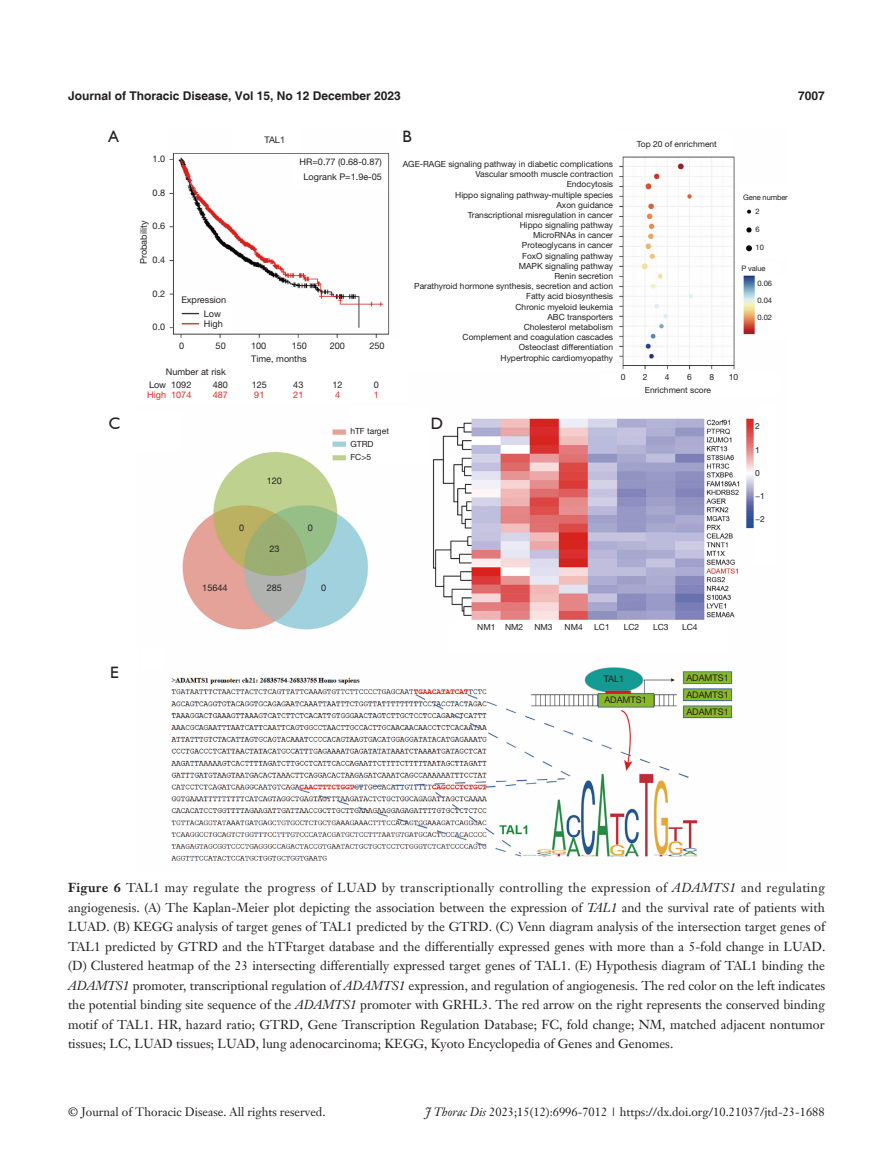
<style>
.page{position:relative;width:893px;height:1170px;background:#fff}
.page>*{position:absolute;margin:0;border:0;box-sizing:border-box;transform-origin:0 0}
.Cite{font:16.5px "Humanist 521 BT";color:#231f20}
.四级标题粗斜_上下不空行{font:12.75px/19.5px "Janson Text LT";color:#231f20;text-align:justify}
.t1{font:12px "Janson Text LT";color:#231f20}
.t2{font:700 12px "Helvetica";color:#231f20}
.二级标题下沉{font:9.15px "Helvetica Neue LT Pro";color:#231f20}
.二级标题下沉-2{font:9.15px "Helvetica Neue LT Pro";color:#d92d29}
.二级标题下沉-3{font:8.4px/10.2px "Helvetica Neue LT Pro";color:#231f20;text-align:right}
.二级标题下沉-4{font:7.5px "Helvetica Neue LT Pro";letter-spacing:-.02em;color:#231f20}
.s1{font-weight:700}
.s2{font-style:italic}
</style>
<div class="page">
<img style="left:169px;top:153px;width:586px;height:708px">
<svg style="left:182px;top:313px;width:17px;height:1px"></svg>
<svg style="left:182px;top:323px;width:17px;height:1px"></svg>
<div style="left:428px;top:415px;width:17px;height:17px;background:#fff"></div>
<p class="t2" style="left:68px;top:88px;width:334px">Journal of Thoracic Disease, Vol 15, No 12 December 2023</p>
<p class="t2" style="left:798px;top:88px;width:28px">7007</p>
<p class="Cite" style="left:109px;top:126px;width:12px">A</p>
<p class="Cite" style="left:402px;top:126px;width:11px">B</p>
<p class="二级标题下沉" style="left:265px;top:134px;width:22px">TAL1</p>
<p class="二级标题下沉" style="left:153px;top:153px;width:14px">1.0</p>
<p class="二级标题下沉" style="left:153px;top:187px;width:14px">0.8</p>
<p class="二级标题下沉" style="left:153px;top:220px;width:14px">0.6</p>
<p class="二级标题下沉" style="left:153px;top:254px;width:14px">0.4</p>
<p class="二级标题下沉" style="left:153px;top:288px;width:14px">0.2</p>
<p class="二级标题下沉" style="left:153px;top:321px;width:14px">0.0</p>
<p class="二级标题下沉" style="left:138px;top:264px;width:45px;rotate:-90deg">Probability</p>
<p class="二级标题下沉" style="left:181px;top:294px;width:46px">Expression</p>
<p class="二级标题下沉" style="left:204px;top:308px;width:19px">Low</p>
<p class="二级标题下沉" style="left:204px;top:318px;width:20px">High</p>
<p class="二级标题下沉" style="left:300px;top:156px;width:84px">HR=0.77 (0.68-0.87)</p>
<p class="二级标题下沉" style="left:304px;top:171px;width:80px">Logrank P=1.9e-05</p>
<p class="二级标题下沉" style="left:179px;top:340px;width:7px">0</p>
<p class="二级标题下沉" style="left:216px;top:340px;width:12px">50</p>
<p class="二级标题下沉" style="left:251px;top:340px;width:17px">100</p>
<p class="二级标题下沉" style="left:292px;top:340px;width:17px">150</p>
<p class="二级标题下沉" style="left:330px;top:340px;width:17px">200</p>
<p class="二级标题下沉" style="left:369px;top:340px;width:17px">250</p>
<p class="二级标题下沉" style="left:251px;top:353px;width:57px">Time, months</p>
<p class="二级标题下沉" style="left:166px;top:366px;width:61px">Number at risk</p>
<p class="二级标题下沉" style="left:149px;top:378px;width:19px">Low</p>
<p class="二级标题下沉-2" style="left:147px;top:389px;width:20px">High</p>
<p class="二级标题下沉" style="left:171px;top:378px;width:22px">1092</p>
<p class="二级标题下沉-2" style="left:171px;top:389px;width:22px">1074</p>
<p class="二级标题下沉" style="left:213px;top:378px;width:17px">480</p>
<p class="二级标题下沉-2" style="left:213px;top:389px;width:17px">487</p>
<p class="二级标题下沉" style="left:252px;top:378px;width:17px">125</p>
<p class="二级标题下沉-2" style="left:254px;top:389px;width:12px">91</p>
<p class="二级标题下沉" style="left:293px;top:378px;width:12px">43</p>
<p class="二级标题下沉-2" style="left:293px;top:389px;width:12px">21</p>
<p class="二级标题下沉" style="left:332px;top:378px;width:12px">12</p>
<p class="二级标题下沉-2" style="left:335px;top:389px;width:7px">4</p>
<p class="二级标题下沉" style="left:374px;top:378px;width:7px">0</p>
<p class="二级标题下沉-2" style="left:374px;top:389px;width:7px">1</p>
<p class="二级标题下沉-3" style="left:403px;top:159px;width:212px">AGE-RAGE signaling pathway in diabetic complications<br>Vascular smooth muscle contraction<br>Endocytosis<br>Hippo signaling pathway-multiple species<br>Axon guidance<br>Transcriptional misregulation in cancer<br>Hippo signaling pathway<br>MicroRNAs in cancer</p>
<p class="二级标题下沉-3" style="left:522px;top:240px;width:93px">Proteoglycans in cancer</p>
<p class="二级标题下沉-3" style="left:522px;top:250px;width:92px">FoxO signaling pathway</p>
<p class="二级标题下沉-3" style="left:414px;top:260px;width:200px">MAPK signaling pathway<br>Renin secretion<br>Parathyroid hormone synthesis, secretion and action<br>Fatty acid biosynthesis</p>
<p class="二级标题下沉-3" style="left:515px;top:301px;width:99px">Chronic myeloid leukemia<br>ABC transporters</p>
<p class="二级标题下沉-3" style="left:463px;top:322px;width:152px">Cholesterol metabolism<br>Complement and coagulation cascades<br>Osteoclast differentiation</p>
<p class="二级标题下沉-3" style="left:501px;top:352px;width:114px">Hypertrophic cardiomyopathy</p>
<p class="Cite" style="left:109px;top:413px;width:13px">C</p>
<p class="Cite" style="left:431px;top:413px;width:14px">D</p>
<p class="二级标题下沉-3" style="left:350px;top:426px;width:40px">hTF target</p>
<p class="二级标题下沉-3" style="left:350px;top:439px;width:25px">GTRD</p>
<p class="二级标题下沉-3" style="left:350px;top:451px;width:22px">FC&gt;5</p>
<p class="二级标题下沉" style="left:267px;top:475px;width:17px">120</p>
<p class="二级标题下沉" style="left:239px;top:522px;width:7px">0</p>
<p class="二级标题下沉" style="left:308px;top:522px;width:7px">0</p>
<p class="二级标题下沉" style="left:269px;top:543px;width:12px">23</p>
<p class="二级标题下沉-3" style="left:637px;top:139px;width:82px">Top 20 of enrichment</p>
<p class="二级标题下沉-4" style="left:743px;top:193px;width:46px">Gene number</p>
<p class="二级标题下沉-4" style="left:756px;top:207px;width:6px">2</p>
<p class="二级标题下沉-4" style="left:756px;top:225px;width:6px">6</p>
<p class="二级标题下沉-4" style="left:756px;top:243px;width:10px">10</p>
<p class="二级标题下沉-4" style="left:757px;top:279px;width:16px">0.06</p>
<p class="二级标题下沉-4" style="left:757px;top:296px;width:16px">0.04</p>
<p class="二级标题下沉-4" style="left:757px;top:313px;width:16px">0.02</p>
<p class="二级标题下沉-4" style="left:742px;top:264px;width:25px">P value</p>
<p class="二级标题下沉-3" style="left:621px;top:372px;width:6px">0</p>
<p class="二级标题下沉-3" style="left:643px;top:372px;width:6px">2</p>
<p class="二级标题下沉-3" style="left:665px;top:372px;width:6px">4</p>
<p class="二级标题下沉-3" style="left:687px;top:372px;width:6px">6</p>
<p class="二级标题下沉-3" style="left:709px;top:372px;width:6px">8</p>
<p class="二级标题下沉-3" style="left:729px;top:372px;width:11px">10</p>
<p class="二级标题下沉-3" style="left:645px;top:384px;width:68px">Enrichment score</p>
<p class="二级标题下沉-3" style="left:755px;top:421px;width:6px">2</p>
<p class="二级标题下沉-3" style="left:755px;top:444px;width:6px">1</p>
<p class="二级标题下沉-3" style="left:755px;top:467px;width:6px">0</p>
<p class="二级标题下沉-3" style="left:755px;top:490px;width:11px">−1</p>
<p class="二级标题下沉-3" style="left:755px;top:513px;width:11px">−2</p>
<p class="二级标题下沉" style="left:202px;top:582px;width:27px">15644</p>
<p class="二级标题下沉" style="left:267px;top:582px;width:17px">285</p>
<p class="二级标题下沉" style="left:321px;top:582px;width:7px">0</p>
<p class="Cite" style="left:110px;top:662px;width:10px">E</p>
<p class="二级标题下沉-3" style="left:477px;top:621px;width:20px">NM1</p>
<p class="二级标题下沉-3" style="left:505px;top:621px;width:20px">NM2</p>
<p class="二级标题下沉-3" style="left:534px;top:621px;width:20px">NM3</p>
<p class="二级标题下沉-3" style="left:565px;top:621px;width:20px">NM4</p>
<p class="二级标题下沉-3" style="left:594px;top:621px;width:17px">LC1</p>
<p class="二级标题下沉-3" style="left:624px;top:621px;width:17px">LC2</p>
<p class="二级标题下沉-3" style="left:653px;top:621px;width:17px">LC3</p>
<p class="二级标题下沉-3" style="left:682px;top:621px;width:17px">LC4</p>
<p class="二级标题下沉" style="left:604px;top:673px;width:22px">TAL1</p>
<p class="二级标题下沉" style="left:604px;top:694px;width:44px">ADAMTS1</p>
<p class="二级标题下沉" style="left:686px;top:671px;width:44px">ADAMTS1</p>
<p class="二级标题下沉" style="left:686px;top:688px;width:44px">ADAMTS1</p>
<p class="二级标题下沉" style="left:686px;top:705px;width:44px">ADAMTS1</p>
<p class="四级标题粗斜_上下不空行" style="left:68px;top:878px;width:759px"><span class="s1">Figure 6</span> TAL1 may regulate the progress of LUAD by transcriptionally controlling the expression of <span class="s2">ADAMTS1</span> and regulating angiogenesis. (A) The Kaplan-Meier plot depicting the association between the expression of <span class="s2">TAL1</span> and the survival rate of patients with LUAD. (B) KEGG analysis of target genes of TAL1 predicted by the GTRD. (C) Venn diagram analysis of the intersection target genes of TAL1 predicted by GTRD and the hTFtarget database and the differentially expressed genes with more than a 5-fold change in LUAD. (D) Clustered heatmap of the 23 intersecting differentially expressed target genes of TAL1. (E) Hypothesis diagram of TAL1 binding the <span class="s2">ADAMTS1</span> promoter, transcriptional regulation of <span class="s2">ADAMTS1</span> expression, and regulation of angiogenesis. The red color on the left indicates the potential binding site sequence of the <span class="s2">ADAMTS1</span> promoter with GRHL3. The red arrow on the right represents the conserved binding motif of TAL1. HR, hazard ratio; GTRD, Gene Transcription Regulation Database; FC, fold change; NM, matched adjacent nontumor tissues; LC, LUAD tissues; LUAD, lung adenocarcinoma; KEGG, Kyoto Encyclopedia of Genes and Genomes.</p>
<p class="t1" style="left:68px;top:1104px;width:259px">© Journal of Thoracic Disease. All rights reserved.</p>
<p class="t1" style="left:425px;top:1104px;width:401px"><span class="s2">J Thorac Dis</span> 2023;15(12):6996-7012 | https://dx.doi.org/10.21037/jtd-23-1688</p>
</div>
